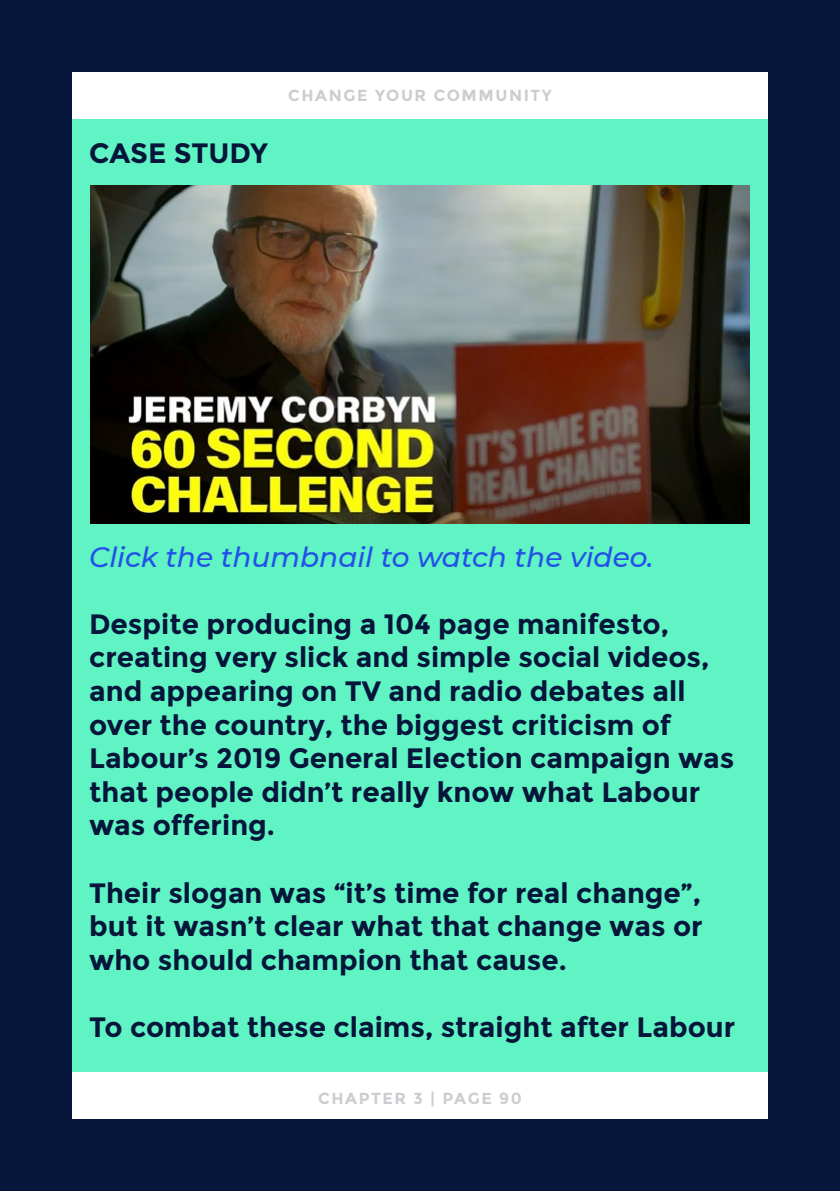
<style>
.page{position:relative;width:840px;height:1191px;background:#fff}
.page>*{position:absolute;margin:0;border:0;box-sizing:border-box;transform-origin:0 0}
.t1{font:700 28px/33.6px "Montserrat";color:#06153a}
.t2{font:italic 500 28px "Montserrat";color:#2350e9}
.t3{font:700 16px "Montserrat";letter-spacing:.1em;color:#cdcdd1}
</style>
<div class="page">
<div style="left:0;top:0;width:839px;height:1191px;background:#06153a"></div>
<div style="left:72px;top:72px;width:695px;height:1047px;background:#fff"></div>
<div style="left:72px;top:119px;width:695px;height:952px;background:#60f3c3"></div>
<img style="left:90px;top:186px;width:659px;height:337px">
<p class="t1" style="left:89px;top:137px;width:180px">CASE STUDY</p>
<p class="t3" style="left:288px;top:86px;width:265px">CHANGE YOUR COMMUNITY</p>
<p class="t2" style="left:89px;top:537px;width:565px">Click the thumbnail to watch the video.</p>
<p class="t1" style="left:89px;top:607px;width:646px">Despite producing a 104 page manifesto, creating very slick and simple social videos, and appearing on TV and radio debates all over the country, the biggest criticism of Labour’s 2019 General Election campaign was that people didn’t really know what Labour was offering.</p>
<p class="t1" style="left:89px;top:876px;width:614px;text-align:justify">Their slogan was “it’s time for real change”, but it wasn’t clear what that change was or who should champion that cause.</p>
<p class="t1" style="left:89px;top:1010px;width:647px">To combat these claims, straight after Labour</p>
<p class="t3" style="left:318px;top:1088px;width:205px">CHAPTER 3 | PAGE 90</p>
</div>
